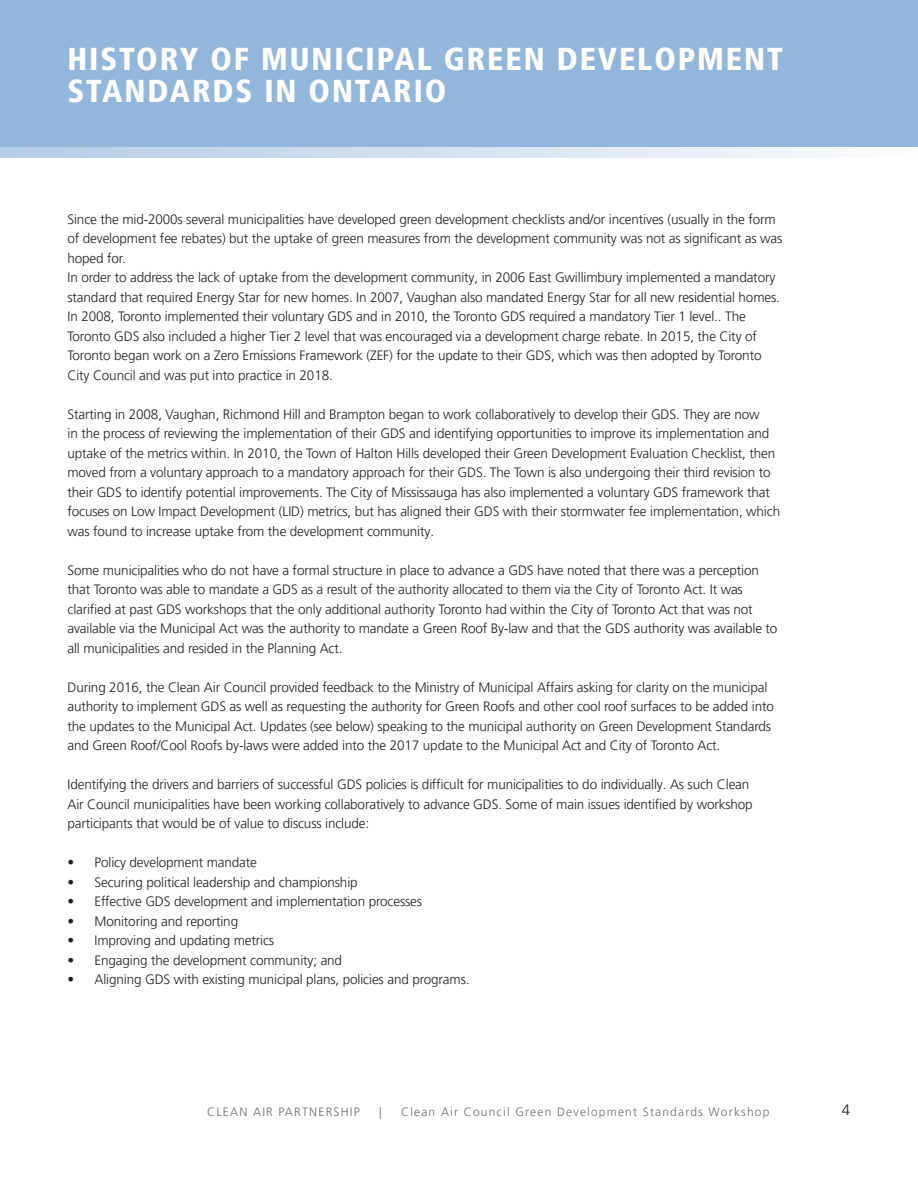
<style>
.page{position:relative;width:918px;height:1188px;background:#fff}
.page>*{position:absolute;margin:0;border:0;box-sizing:border-box;transform-origin:0 0}
.t1{font:900 condensed 31.5px/31.5px "Frutiger LT Pro";letter-spacing:.06em;color:#fff}
.t2{font:300 15px "Frutiger LT Pro";color:#231f20}
.Paragraph{font:300 13.5px/19.5px "Frutiger LT Pro";letter-spacing:-.01em;color:#231f20}
.t3{font:300 12px "Frutiger LT Pro";letter-spacing:.1em;color:#6c6d70}
</style>
<div class="page">
<div style="left:0;top:0;width:918px;height:147px;background:#93b6db"></div>
<svg style="left:0;top:147px;width:819px;height:10px;background:#d3e0ef"></svg>
<p class="t1" style="left:68px;top:44px;width:717px">HISTORY OF MUNICIPAL GREEN DEVELOPMENT<br>STANDARDS IN ONTARIO</p>
<p class="Paragraph" style="left:68px;top:209px;width:716px">Since the mid-2000s several municipalities have developed green development checklists and/or incentives (usually in the form of development fee rebates) but the uptake of green measures from the development community was not as significant as was hoped for.</p>
<p class="Paragraph" style="left:68px;top:268px;width:714px">In order to address the lack of uptake from the development community, in 2006 East Gwillimbury implemented a mandatory standard that required Energy Star for new homes. In 2007, Vaughan also mandated Energy Star for all new residential homes.<br>In 2008, Toronto implemented their voluntary GDS and in 2010, the Toronto GDS required a mandatory Tier 1 level.. The Toronto GDS also included a higher Tier 2 level that was encouraged via a development charge rebate. In 2015, the City of Toronto began work on a Zero Emissions Framework (ZEF) for the update to their GDS, which was then adopted by Toronto City Council and was put into practice in 2018.</p>
<p class="Paragraph" style="left:68px;top:404px;width:714px">Starting in 2008, Vaughan, Richmond Hill and Brampton began to work collaboratively to develop their GDS. They are now<br>in the process of reviewing the implementation of their GDS and identifying opportunities to improve its implementation and uptake of the metrics within. In 2010, the Town of Halton Hills developed their Green Development Evaluation Checklist, then moved from a voluntary approach to a mandatory approach for their GDS. The Town is also undergoing their third revision to their GDS to identify potential improvements. The City of Mississauga has also implemented a voluntary GDS framework that focuses on Low Impact Development (LID) metrics, but has aligned their GDS with their stormwater fee implementation, which was found to increase uptake from the development community.</p>
<p class="Paragraph" style="left:68px;top:560px;width:711px">Some municipalities who do not have a formal structure in place to advance a GDS have noted that there was a perception that Toronto was able to mandate a GDS as a result of the authority allocated to them via the City of Toronto Act. It was clarified at past GDS workshops that the only additional authority Toronto had within the City of Toronto Act that was not available via the Municipal Act was the authority to mandate a Green Roof By-law and that the GDS authority was available to all municipalities and resided in the Planning Act.</p>
<p class="Paragraph" style="left:68px;top:677px;width:708px">During 2016, the Clean Air Council provided feedback to the Ministry of Municipal Affairs asking for clarity on the municipal authority to implement GDS as well as requesting the authority for Green Roofs and other cool roof surfaces to be added into the updates to the Municipal Act. Updates (see below) speaking to the municipal authority on Green Development Standards and Green Roof/Cool Roofs by-laws were added into the 2017 update to the Municipal Act and City of Toronto Act.</p>
<p class="Paragraph" style="left:68px;top:775px;width:687px">Identifying the drivers and barriers of successful GDS policies is difficult for municipalities to do individually. As such Clean<br>Air Council municipalities have been working collaboratively to advance GDS. Some of main issues identified by workshop participants that would be of value to discuss include:</p>
<p class="Paragraph" style="left:68px;top:853px;width:191px">• Policy development mandate</p>
<p class="Paragraph" style="left:68px;top:872px;width:292px">• Securing political leadership and championship</p>
<p class="Paragraph" style="left:68px;top:892px;width:356px">• Effective GDS development and implementation processes</p>
<p class="Paragraph" style="left:68px;top:911px;width:172px">• Monitoring and reporting</p>
<p class="Paragraph" style="left:68px;top:931px;width:208px">• Improving and updating metrics</p>
<p class="Paragraph" style="left:68px;top:950px;width:276px">• Engaging the development community; and</p>
<p class="Paragraph" style="left:68px;top:970px;width:404px">• Aligning GDS with existing municipal plans, policies and programs.</p>
<p class="t3" style="left:207px;top:1105px;width:154px">CLEAN AIR PARTNERSHIP</p>
<p class="t3" style="left:379px;top:1105px;width:4px">|</p>
<p class="t3" style="left:401px;top:1105px;width:370px">Clean Air Council Green Development Standards Workshop</p>
<p class="t2" style="left:842px;top:1101px;width:10px">4</p>
</div>
